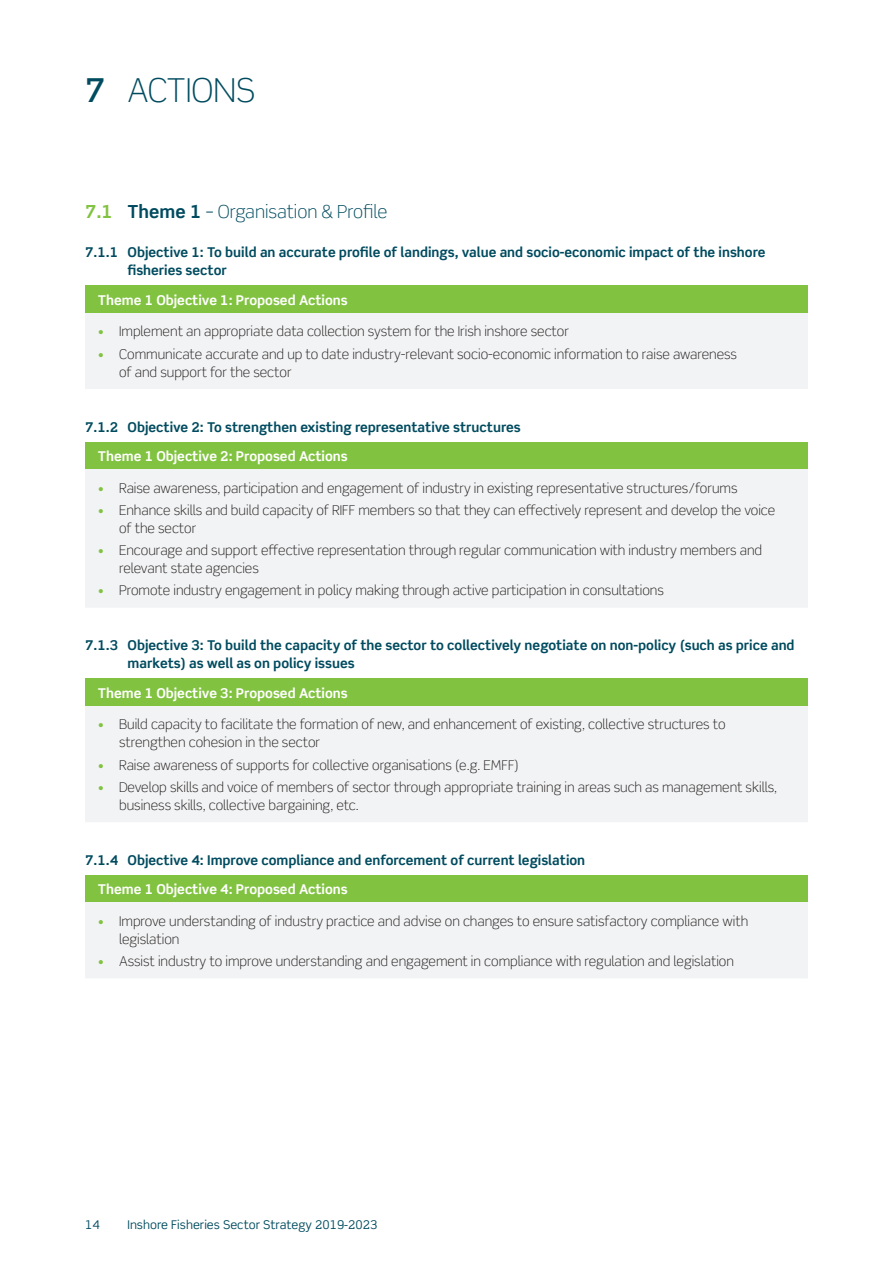
<style>
.page{position:relative;width:893px;height:1263px;background:#fff}
.page>*{position:absolute;margin:0;border:0;box-sizing:border-box;transform-origin:0 0}
.t1{font:300 33px "Scene Pro";color:#004b5f}
.t2{font:300 18px "Scene Pro";color:#004b5f}
.t3{font:300 13.5px/18px "Scene Pro";color:#231f20}
.t4{font:700 13.5px/18px "Scene Pro";color:#004b5f}
.t5{font:700 13.5px "Scene Pro";color:#fff}
.t6{font:12px "Scene Pro";color:#004b5f}
.s1{font-weight:500}
.s2{font-weight:700;color:#81c340}
.s3{font-weight:700}
.s4{color:#81c340}
</style>
<div class="page">
<div style="left:85px;top:286px;width:723px;height:27px;background:#81c340"></div>
<div style="left:85px;top:313px;width:723px;height:76px;background:#f2f3f4"></div>
<div style="left:85px;top:442px;width:723px;height:27px;background:#81c340"></div>
<div style="left:85px;top:469px;width:723px;height:139px;background:#f2f3f4"></div>
<div style="left:85px;top:679px;width:723px;height:27px;background:#81c340"></div>
<div style="left:85px;top:706px;width:723px;height:117px;background:#f2f3f4"></div>
<hr style="left:85px;top:822px;width:723px;height:1px;background:#fff">
<div style="left:85px;top:875px;width:723px;height:27px;background:#81c340"></div>
<div style="left:85px;top:902px;width:723px;height:77px;background:#f2f3f4"></div>
<hr style="left:85px;top:978px;width:723px;height:1px;background:#fff">
<h1 class="t1" style="left:85px;top:70px;width:172px"><span class="s1">7</span> ACTIONS</h1>
<h2 class="t2" style="left:85px;top:201px;width:304px"><span class="s2">7.1</span> <span class="s3">Theme 1</span> – Organisation &amp; Profile</h2>
<p class="t4" style="left:128px;top:243px;width:639px;text-indent:-43px">7.1.1 Objective 1: To build an accurate profile of landings, value and socio-economic impact of the inshore fisheries sector</p>
<p class="t5" style="left:98px;top:291px;width:251px">Theme 1 Objective 1: Proposed Actions</p>
<p class="t3" style="left:98px;top:323px;width:473px"><span class="s4">•</span> Implement an appropriate data collection system for the Irish inshore sector</p>
<p class="t3" style="left:119px;top:345px;width:619px;text-indent:-21px"><span class="s4">•</span> Communicate accurate and up to date industry-relevant socio-economic information to raise awareness of and support for the sector</p>
<p class="t4" style="left:85px;top:418px;width:437px">7.1.2 Objective 2: To strengthen existing representative structures</p>
<p class="t5" style="left:98px;top:448px;width:251px">Theme 1 Objective 2: Proposed Actions</p>
<p class="t3" style="left:98px;top:479px;width:641px"><span class="s4">•</span> Raise awareness, participation and engagement of industry in existing representative structures/forums</p>
<p class="t3" style="left:119px;top:501px;width:658px;text-indent:-21px"><span class="s4">•</span> Enhance skills and build capacity of RIFF members so that they can effectively represent and develop the voice of the sector</p>
<p class="t3" style="left:119px;top:541px;width:645px;text-indent:-21px"><span class="s4">•</span> Encourage and support effective representation through regular communication with industry members and relevant state agencies</p>
<p class="t3" style="left:98px;top:582px;width:568px"><span class="s4">•</span> Promote industry engagement in policy making through active participation in consultations</p>
<p class="t4" style="left:128px;top:636px;width:669px;text-indent:-43px">7.1.3 Objective 3: To build the capacity of the sector to collectively negotiate on non-policy (such as price and markets) as well as on policy issues</p>
<p class="t5" style="left:98px;top:684px;width:251px">Theme 1 Objective 3: Proposed Actions</p>
<p class="t3" style="left:119px;top:716px;width:608px;text-indent:-21px"><span class="s4">•</span> Build capacity to facilitate the formation of new, and enhancement of existing, collective structures to strengthen cohesion in the sector</p>
<p class="t3" style="left:98px;top:756px;width:422px"><span class="s4">•</span> Raise awareness of supports for collective organisations (e.g. EMFF)</p>
<p class="t3" style="left:119px;top:778px;width:659px;text-indent:-21px"><span class="s4">•</span> Develop skills and voice of members of sector through appropriate training in areas such as management skills, business skills, collective bargaining, etc.</p>
<p class="t4" style="left:85px;top:851px;width:502px">7.1.4 Objective 4: Improve compliance and enforcement of current legislation</p>
<p class="t5" style="left:98px;top:881px;width:251px">Theme 1 Objective 4: Proposed Actions</p>
<p class="t3" style="left:119px;top:912px;width:631px;text-indent:-21px"><span class="s4">•</span> Improve understanding of industry practice and advise on changes to ensure satisfactory compliance with legislation</p>
<p class="t3" style="left:98px;top:952px;width:638px"><span class="s4">•</span> Assist industry to improve understanding and engagement in compliance with regulation and legislation</p>
<p class="t6" style="left:85px;top:1217px;width:16px">14</p>
<p class="t6" style="left:128px;top:1217px;width:251px">Inshore Fisheries Sector Strategy 2019-2023</p>
</div>
